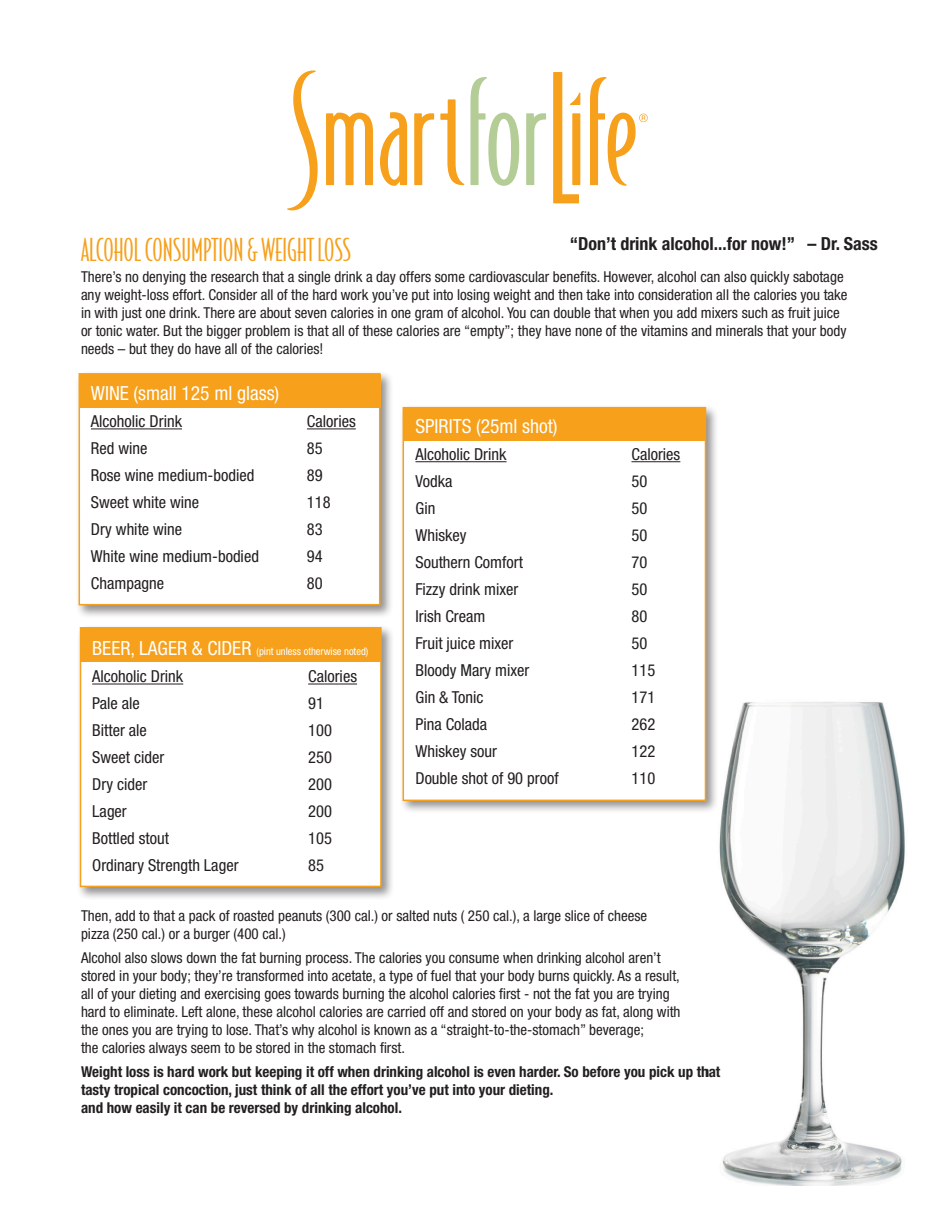
<style>
.page{position:relative;width:945px;height:1215px;background:#fff}
.page>*{position:absolute;margin:0;border:0;box-sizing:border-box;transform-origin:0 0}
.t1{font:30px "Bodega Sans";color:#f6a01b}
.t2{font:condensed 19.5px "Helvetica Neue";color:#fff}
.t3{font:700 condensed 18px "Helvetica Neue";color:#231f20}
.t4{font:condensed 16.5px "Helvetica Neue";color:#231f20}
.t5{font:condensed 15px/18px "Helvetica Neue";color:#231f20}
.t6{font:700 condensed 15px "Helvetica Neue";color:#231f20}
.t7{font:condensed 10.5px "Helvetica Neue";color:#fff}
.s1{font-size:19.5px}
</style>
<div class="page">
<div style="left:75px;top:370px;width:318px;height:249px;background:#231f20;opacity:.5"></div>
<div style="left:79px;top:373px;width:301px;height:232px;background:#fff;border:2px solid #f6a01b"></div>
<div style="left:79px;top:374px;width:301px;height:33px;background:#f6a01b"></div>
<hr style="left:91px;top:429px;width:91px;height:1px;background:#231f20">
<hr style="left:307px;top:429px;width:49px;height:1px;background:#231f20">
<div style="left:77px;top:624px;width:318px;height:276px;background:#231f20;opacity:.5"></div>
<div style="left:80px;top:627px;width:302px;height:260px;background:#fff;border:2px solid #f6a01b"></div>
<div style="left:80px;top:628px;width:301px;height:33px;background:#f6a01b"></div>
<hr style="left:92px;top:684px;width:91px;height:1px;background:#231f20">
<hr style="left:308px;top:684px;width:49px;height:1px;background:#231f20">
<img style="left:719px;top:702px;width:186px;height:484px">
<div style="left:399px;top:404px;width:321px;height:410px;background:#231f20;opacity:.5"></div>
<div style="left:403px;top:407px;width:303px;height:394px;background:#fff;border:2px solid #f6a01b"></div>
<div style="left:403px;top:407px;width:302px;height:33px;background:#f6a01b"></div>
<hr style="left:415px;top:461px;width:92px;height:1px;background:#231f20">
<hr style="left:631px;top:461px;width:49px;height:1px;background:#231f20">
<svg style="left:526px;top:113px;width:20px;height:72px"></svg>
<svg style="left:471px;top:77px;width:48px;height:109px"></svg>
<svg style="left:380px;top:112px;width:27px;height:74px"></svg>
<svg style="left:287px;top:70px;width:31px;height:140px"></svg>
<svg style="left:326px;top:113px;width:47px;height:72px"></svg>
<svg style="left:414px;top:113px;width:20px;height:72px"></svg>
<svg style="left:440px;top:99px;width:24px;height:86px"></svg>
<svg style="left:553px;top:72px;width:27px;height:131px"></svg>
<svg style="left:590px;top:77px;width:58px;height:109px"></svg>
<p class="t3" style="left:570px;top:233px;width:309px">“Don’t drink alcohol...for now!” – Dr. Sass</p>
<p class="t1" style="left:81px;top:232px;width:272px">ALCOHOL CONSUMPTION &amp; WEIGHT LOSS</p>
<p class="t5" style="left:81px;top:267px;width:768px">There’s no denying the research that a single drink a day offers some cardiovascular benefits. However, alcohol can also quickly sabotage any weight-loss effort. Consider all of the hard work you’ve put into losing weight and then take into consideration all the calories you take in with just one drink. There are about seven calories in one gram of alcohol. You can double that when you add mixers such as fruit juice or tonic water. But the bigger problem is that all of these calories are “empty”; they have none of the vitamins and minerals that your body needs – but they do have all of the calories!</p>
<p class="t2" style="left:91px;top:382px;width:190px">WINE (small 125 ml glass)</p>
<p class="t4" style="left:91px;top:412px;width:93px">Alcoholic Drink</p>
<p class="t4" style="left:307px;top:412px;width:50px">Calories</p>
<p class="t4" style="left:91px;top:439px;width:58px">Red wine</p>
<p class="t4" style="left:307px;top:439px;width:17px">85</p>
<p class="t4" style="left:91px;top:466px;width:165px">Rose wine medium-bodied</p>
<p class="t4" style="left:307px;top:466px;width:17px">89</p>
<p class="t4" style="left:91px;top:493px;width:110px">Sweet white wine</p>
<p class="t4" style="left:307px;top:493px;width:25px">118</p>
<p class="t4" style="left:91px;top:520px;width:93px">Dry white wine</p>
<p class="t4" style="left:307px;top:520px;width:17px">83</p>
<p class="t4" style="left:91px;top:547px;width:170px">White wine medium-bodied</p>
<p class="t4" style="left:307px;top:547px;width:17px">94</p>
<p class="t4" style="left:91px;top:574px;width:75px">Champagne</p>
<p class="t4" style="left:307px;top:574px;width:17px">80</p>
<p class="t7" style="left:92px;top:646px;width:278px"><span class="s1">BEER, LAGER &amp; CIDER</span> (pint unless otherwise noted)</p>
<p class="t4" style="left:92px;top:667px;width:93px">Alcoholic Drink</p>
<p class="t4" style="left:308px;top:667px;width:50px">Calories</p>
<p class="t4" style="left:92px;top:694px;width:49px">Pale ale</p>
<p class="t4" style="left:308px;top:694px;width:17px">91</p>
<p class="t4" style="left:92px;top:721px;width:56px">Bitter ale</p>
<p class="t4" style="left:308px;top:721px;width:25px">100</p>
<p class="t4" style="left:92px;top:748px;width:74px">Sweet cider</p>
<p class="t4" style="left:308px;top:748px;width:25px">250</p>
<p class="t4" style="left:92px;top:775px;width:57px">Dry cider</p>
<p class="t4" style="left:308px;top:775px;width:25px">200</p>
<p class="t4" style="left:92px;top:802px;width:36px">Lager</p>
<p class="t4" style="left:308px;top:802px;width:25px">200</p>
<p class="t4" style="left:92px;top:829px;width:78px">Bottled stout</p>
<p class="t4" style="left:308px;top:829px;width:25px">105</p>
<p class="t4" style="left:92px;top:856px;width:148px">Ordinary Strength Lager</p>
<p class="t4" style="left:308px;top:856px;width:17px">85</p>
<p class="t2" style="left:415px;top:415px;width:144px">SPIRITS (25ml shot)</p>
<p class="t4" style="left:415px;top:445px;width:93px">Alcoholic Drink</p>
<p class="t4" style="left:631px;top:445px;width:50px">Calories</p>
<p class="t4" style="left:415px;top:472px;width:38px">Vodka</p>
<p class="t4" style="left:632px;top:472px;width:17px">50</p>
<p class="t4" style="left:415px;top:499px;width:21px">Gin</p>
<p class="t4" style="left:632px;top:499px;width:17px">50</p>
<p class="t4" style="left:415px;top:526px;width:52px">Whiskey</p>
<p class="t4" style="left:632px;top:526px;width:17px">50</p>
<p class="t4" style="left:415px;top:553px;width:109px">Southern Comfort</p>
<p class="t4" style="left:631px;top:553px;width:17px">70</p>
<p class="t4" style="left:415px;top:580px;width:104px">Fizzy drink mixer</p>
<p class="t4" style="left:631px;top:580px;width:17px">50</p>
<p class="t4" style="left:415px;top:607px;width:71px">Irish Cream</p>
<p class="t4" style="left:631px;top:607px;width:17px">80</p>
<p class="t4" style="left:415px;top:634px;width:99px">Fruit juice mixer</p>
<p class="t4" style="left:631px;top:634px;width:17px">50</p>
<p class="t4" style="left:415px;top:661px;width:116px">Bloody Mary mixer</p>
<p class="t4" style="left:631px;top:661px;width:25px">115</p>
<p class="t4" style="left:415px;top:688px;width:70px">Gin &amp; Tonic</p>
<p class="t4" style="left:631px;top:688px;width:25px">171</p>
<p class="t4" style="left:415px;top:715px;width:73px">Pina Colada</p>
<p class="t4" style="left:632px;top:715px;width:25px">262</p>
<p class="t4" style="left:415px;top:742px;width:83px">Whiskey sour</p>
<p class="t4" style="left:631px;top:742px;width:25px">122</p>
<p class="t4" style="left:415px;top:769px;width:145px">Double shot of 90 proof</p>
<p class="t4" style="left:631px;top:769px;width:25px">110</p>
<p class="t5" style="left:81px;top:906px;width:568px">Then, add to that a pack of roasted peanuts (300 cal.) or salted nuts ( 250 cal.), a large slice of cheese</p>
<p class="t5" style="left:81px;top:924px;width:206px">pizza (250 cal.) or a burger (400 cal.)</p>
<p class="t5" style="left:81px;top:948px;width:581px">Alcohol also slows down the fat burning process. The calories you consume when drinking alcohol aren’t</p>
<p class="t5" style="left:81px;top:966px;width:600px">stored in your body; they’re transformed into acetate, a type of fuel that your body burns quickly. As a result,</p>
<p class="t5" style="left:81px;top:984px;width:590px">all of your dieting and exercising goes towards burning the alcohol calories first - not the fat you are trying</p>
<p class="t5" style="left:81px;top:1002px;width:601px">hard to eliminate. Left alone, these alcohol calories are carried off and stored on your body as fat, along with</p>
<p class="t5" style="left:81px;top:1020px;width:564px">the ones you are trying to lose. That’s why alcohol is known as a “straight-to-the-stomach” beverage; the calories always seem to be stored in the stomach first.</p>
<p class="t6" style="left:81px;top:1062px;width:641px">Weight loss is hard work but keeping it off when drinking alcohol is even harder. So before you pick up that</p>
<p class="t6" style="left:81px;top:1080px;width:474px">tasty tropical concoction, just think of all the effort you’ve put into your dieting.</p>
<p class="t6" style="left:81px;top:1098px;width:323px">and how easily it can be reversed by drinking alcohol.</p>
</div>
